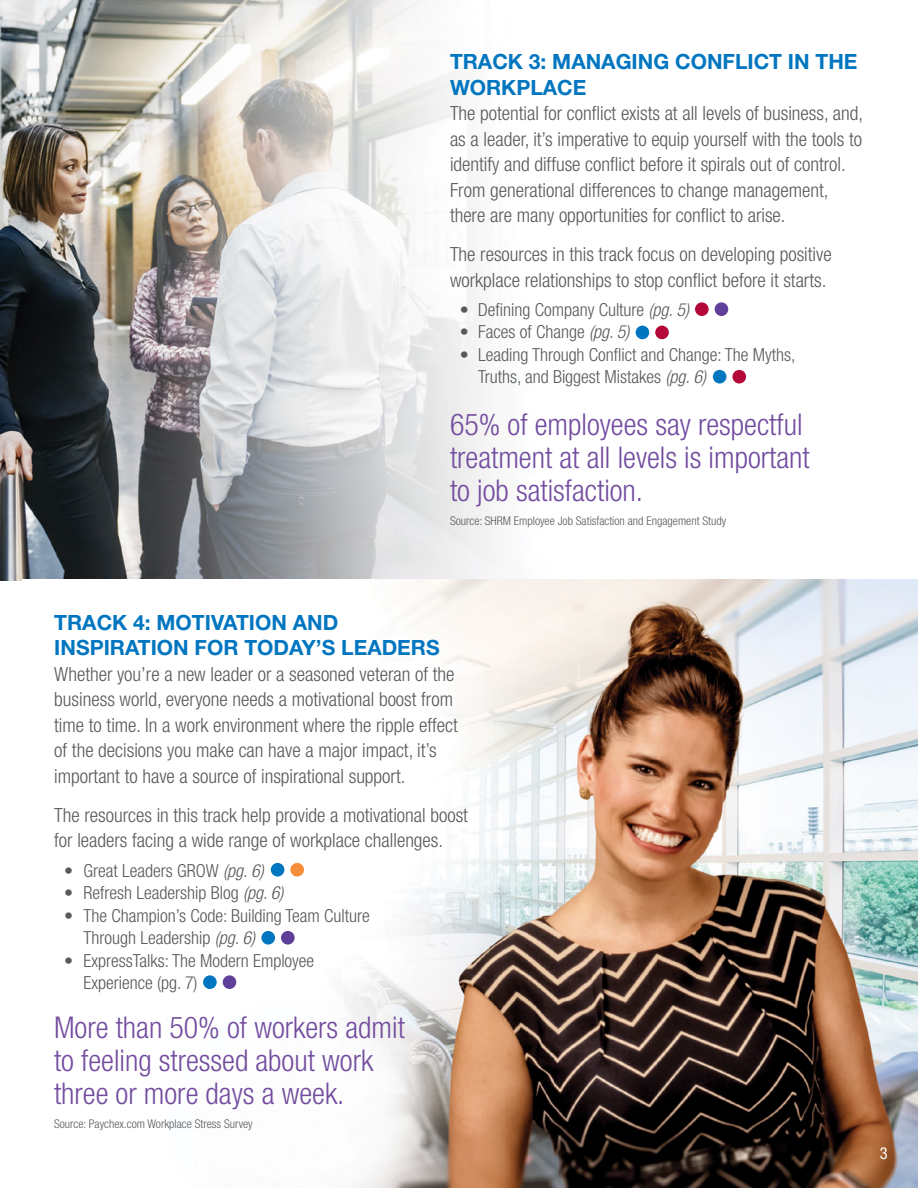
<style>
.page{position:relative;width:918px;height:1188px;background:#fff}
.page>*{position:absolute;margin:0;border:0;box-sizing:border-box;transform-origin:0 0}
.Body_copy_LARGE{font:300 condensed 30px/33px "Helvetica Neue LT Std";color:#724c9f}
.Body_copy_LARGE-2{font:700 21px/25.5px "Helvetica Neue LT Std";color:#0076c0}
.Body_copy_LARGE-3{font:300 condensed 19.5px/25.5px "Helvetica Neue LT Std";color:#58595b}
.Body_copy_LARGE-4{font:300 condensed 18px/22.5px "Helvetica Neue LT Std";color:#58595b}
.Body_copy{font:condensed 16.5px "Helvetica Neue LT Std";color:#fff}
.Body_copy_LARGE-5{font:300 condensed 12px "Helvetica Neue LT Std";color:#58595b}
.s1{font-style:italic}
</style>
<div class="page">
<img style="left:0;top:0;width:888px;height:580px">
<img style="left:203px;top:580px;width:715px;height:608px">
<div style="left:695px;top:302px;width:14px;height:14px;background:#b30838;border-radius:50%"></div>
<div style="left:636px;top:326px;width:13px;height:13px;background:#0076c0;border-radius:50%"></div>
<div style="left:713px;top:370px;width:13px;height:14px;background:#0076c0;border-radius:50%"></div>
<div style="left:715px;top:302px;width:13px;height:14px;background:#603f99;border-radius:50%"></div>
<div style="left:655px;top:326px;width:14px;height:13px;background:#b30838;border-radius:50%"></div>
<div style="left:732px;top:370px;width:14px;height:14px;background:#b30838;border-radius:50%"></div>
<div style="left:271px;top:863px;width:13px;height:14px;background:#0076c0;border-radius:50%"></div>
<div style="left:261px;top:931px;width:14px;height:14px;background:#0076c0;border-radius:50%"></div>
<div style="left:203px;top:975px;width:14px;height:14px;background:#0076c0;border-radius:50%"></div>
<div style="left:290px;top:863px;width:14px;height:14px;background:#f78d39;border-radius:50%"></div>
<div style="left:281px;top:931px;width:14px;height:14px;background:#603f99;border-radius:50%"></div>
<div style="left:223px;top:975px;width:13px;height:14px;background:#603f99;border-radius:50%"></div>
<p class="Body_copy_LARGE-2" style="left:450px;top:49px;width:409px">TRACK 3: MANAGING CONFLICT IN THE<br>WORKPLACE</p>
<p class="Body_copy_LARGE-3" style="left:450px;top:100px;width:415px">The potential for conflict exists at all levels of business, and, as a leader, it’s imperative to equip yourself with the tools to identify and diffuse conflict before it spirals out of control.<br>From generational differences to change management, there are many opportunities for conflict to arise.</p>
<p class="Body_copy_LARGE-3" style="left:450px;top:241px;width:383px">The resources in this track focus on developing positive workplace relationships to stop conflict before it starts.</p>
<p class="Body_copy_LARGE-4" style="left:460px;top:298px;width:231px">• Defining Company Culture <span class="s1">(pg. 5)</span></p>
<p class="Body_copy_LARGE-4" style="left:460px;top:321px;width:171px">• Faces of Change <span class="s1">(pg. 5)</span></p>
<p class="Body_copy_LARGE-4" style="left:478px;top:343px;width:319px;text-indent:-18px">• Leading Through Conflict and Change: The Myths,<br>Truths, and Biggest Mistakes <span class="s1">(pg. 6)</span></p>
<p class="Body_copy_LARGE" style="left:450px;top:408px;width:361px">65% of employees say respectful treatment at all levels is important to job satisfaction.</p>
<p class="Body_copy_LARGE-5" style="left:450px;top:514px;width:278px">Source: SHRM Employee Job Satisfaction and Engagement Study</p>
<p class="Body_copy_LARGE-2" style="left:54px;top:609px;width:387px">TRACK 4: MOTIVATION AND<br>INSPIRATION FOR TODAY’S LEADERS</p>
<p class="Body_copy_LARGE-3" style="left:54px;top:661px;width:405px">Whether you’re a new leader or a seasoned veteran of the business world, everyone needs a motivational boost from time to time. In a work environment where the ripple effect of the decisions you make can have a major impact, it’s important to have a source of inspirational support.</p>
<p class="Body_copy_LARGE-3" style="left:54px;top:802px;width:415px">The resources in this track help provide a motivational boost for leaders facing a wide range of workplace challenges.</p>
<p class="Body_copy_LARGE-4" style="left:64px;top:859px;width:201px">• Great Leaders GROW <span class="s1">(pg. 6)</span></p>
<p class="Body_copy_LARGE-4" style="left:64px;top:881px;width:221px">• Refresh Leadership Blog <span class="s1">(pg. 6)</span></p>
<p class="Body_copy_LARGE-4" style="left:83px;top:904px;width:288px;text-indent:-19px">• The Champion’s Code: Building Team Culture<br>Through Leadership <span class="s1">(pg. 6)</span></p>
<p class="Body_copy_LARGE-4" style="left:83px;top:949px;width:232px;text-indent:-19px">• ExpressTalks: The Modern Employee<br>Experience (pg. 7)</p>
<p class="Body_copy_LARGE" style="left:54px;top:1011px;width:352px">More than 50% of workers admit to feeling stressed about work three or more days a week.</p>
<p class="Body_copy_LARGE-5" style="left:54px;top:1117px;width:200px">Source: Paychex.com Workplace Stress Survey</p>
<p class="Body_copy" style="left:880px;top:1144px;width:9px">3</p>
</div>
